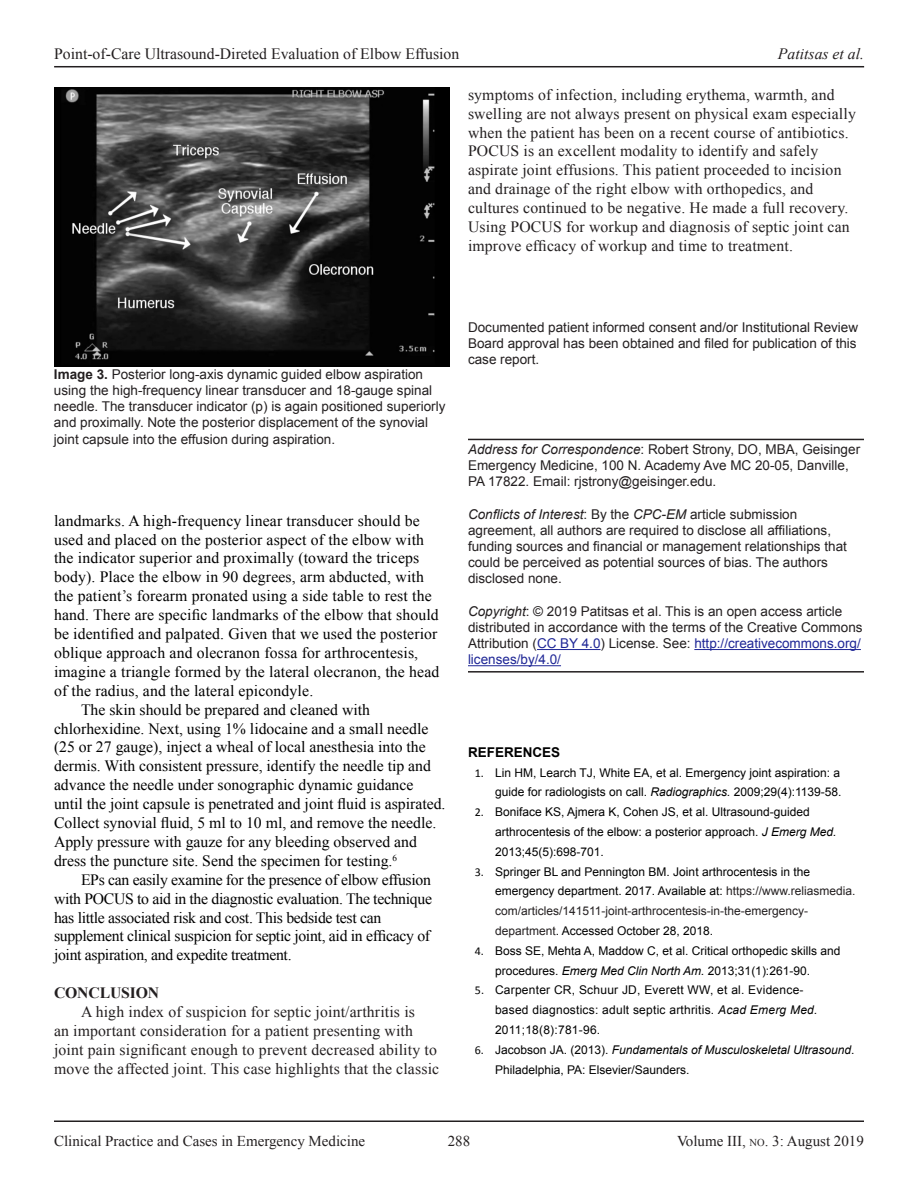
<style>
.page{position:relative;width:918px;height:1188px;background:#fff}
.page>*{position:absolute;margin:0;border:0;box-sizing:border-box;transform-origin:0 0}
.Normal__Web{font:15.75px/18.9px "Times New Roman";color:#000}
.No_Spacing{font:15.75px/18.9px "Times New Roman";letter-spacing:.01em;color:#231f20}
.Normal__Web-2{font:15.75px/18.9px "Times New Roman";letter-spacing:-.02em;color:#000}
.t1{font:italic 15.75px "Times New Roman";color:#231f20}
.Normal__Web-3{font:700 15.75px "Times New Roman";letter-spacing:-.01em;color:#231f20}
.t2{font:15px "Times New Roman";color:#231f20}
.t3{font:13.5px/16.2px "Arial";color:#231f20}
.No_Spacing-2{font:700 13.5px "Arial";color:#000}
.t4{font:12px/19.8px "Arial";color:#000}
.t5{font:12px/19.8px "Arial";letter-spacing:.02em;color:#000}
.s1{font-weight:700}
.s2{font-style:italic}
.s3{color:#1f2796}
.s4{font-family:"Calibri"}
.s5{color:#231f20}
.s6{font-size:10.5px}
</style>
<div class="page">
<hr style="left:54px;top:1120px;width:810px;height:2px;background:#231f20">
<hr style="left:54px;top:66px;width:810px;height:1px;background:#231f20">
<img style="left:54px;top:88px;width:396px;height:279px">
<hr style="left:468px;top:439px;width:396px;height:1px;background:#231f20">
<hr style="left:537px;top:649px;width:64px;height:1px;background:#1f2796">
<hr style="left:694px;top:649px;width:167px;height:1px;background:#1f2796">
<hr style="left:468px;top:671px;width:396px;height:2px;background:#231f20">
<hr style="left:468px;top:665px;width:93px;height:1px;background:#1f2796">
<p class="No_Spacing" style="left:54px;top:44px;width:407px">Point-of-Care Ultrasound-Direted Evaluation of Elbow Effusion</p>
<p class="t1" style="left:778px;top:43px;width:88px">Patitsas et al.</p>
<p class="No_Spacing" style="left:468px;top:85px;width:389px">symptoms of infection, including erythema, warmth, and swelling are not always present on physical exam especially when the patient has been on a recent course of antibiotics.<br>POCUS is an excellent modality to identify and safely aspirate joint effusions. This patient proceeded to incision and drainage of the right elbow with orthopedics, and cultures continued to be negative. He made a full recovery.<br>Using POCUS for workup and diagnosis of septic joint can improve efficacy of workup and time to treatment.</p>
<p class="t3" style="left:54px;top:366px;width:393px"><span class="s1">Image 3.</span> Posterior long-axis dynamic guided elbow aspiration using the high-frequency linear transducer and 18-gauge spinal needle. The transducer indicator (p) is again positioned superiorly and proximally. Note the posterior displacement of the synovial joint capsule into the effusion during aspiration.</p>
<p class="Normal__Web" style="left:54px;top:511px;width:387px">landmarks. A high-frequency linear transducer should be used and placed on the posterior aspect of the elbow with the indicator superior and proximally (toward the triceps body). Place the elbow in 90 degrees, arm abducted, with the patient’s forearm pronated using a side table to rest the hand. There are specific landmarks of the elbow that should be identified and palpated. Given that we used the posterior oblique approach and olecranon fossa for arthrocentesis, imagine a triangle formed by the lateral olecranon, the head of the radius, and the lateral epicondyle.</p>
<p class="Normal__Web" style="left:54px;top:700px;width:393px;text-indent:27px">The skin should be prepared and cleaned with chlorhexidine. Next, using 1% lidocaine and a small needle (25 or 27 gauge), inject a wheal of local anesthesia into the dermis. With consistent pressure, identify the needle tip and advance the needle under sonographic dynamic guidance until the joint capsule is penetrated and joint fluid is aspirated.<br>Collect synovial fluid, 5 ml to 10 ml, and remove the needle.<br>Apply pressure with gauze for any bleeding observed and dress the puncture site. Send the specimen for testing.<sup>6</sup></p>
<p class="Normal__Web-2" style="left:54px;top:870px;width:380px;text-indent:27px">EPs can easily examine for the presence of elbow effusion with POCUS to aid in the diagnostic evaluation. The technique has little associated risk and cost. This bedside test can supplement clinical suspicion for septic joint, aid in efficacy of joint aspiration, and expedite treatment.</p>
<p class="Normal__Web-3" style="left:54px;top:982px;width:107px">CONCLUSION</p>
<p class="No_Spacing" style="left:54px;top:1002px;width:387px;text-indent:27px">A high index of suspicion for septic joint/arthritis is<br>an important consideration for a patient presenting with joint pain significant enough to prevent decreased ability to move the affected joint. This case highlights that the classic</p>
<p class="t3" style="left:468px;top:319px;width:392px;text-align:justify">Documented patient informed consent and/or Institutional Review Board approval has been obtained and filed for publication of this case report.</p>
<p class="t3" style="left:468px;top:441px;width:394px"><span class="s2">Address for Correspondence</span>: Robert Strony, DO, MBA, Geisinger<br>Emergency Medicine, 100 N. Academy Ave MC 20-05, Danville,<br>PA 17822. Email: rjstrony@geisinger.edu.</p>
<p class="t3" style="left:468px;top:506px;width:380px"><span class="s2">Conflicts of Interest</span>: By the <span class="s2">CPC-EM</span> article submission agreement, all authors are required to disclose all affiliations, funding sources and financial or management relationships that could be perceived as potential sources of bias. The authors disclosed none.</p>
<p class="t3" style="left:468px;top:603px;width:396px"><span class="s2">Copyright</span>: © 2019 Patitsas et al. This is an open access article distributed in accordance with the terms of the Creative Commons Attribution (<span class="s3">CC BY 4.0</span>) License. See: <span class="s3">http://creativecommons.org/ licenses/by/4.0/</span></p>
<p class="No_Spacing-2" style="left:468px;top:743px;width:94px">REFERENCES</p>
<p class="t4" style="left:475px;top:763px;width:368px;text-align:right"><span class="s4">1.</span> Lin HM, Learch TJ, White EA, et al. Emergency joint aspiration: a guide for radiologists on call. <span class="s2">Radiographics.</span> 2009;29(4):1139-58.</p>
<p class="t4" style="left:495px;top:802px;width:343px;text-indent:-20px"><span class="s4">2.</span> Boniface KS, Ajmera K, Cohen JS, et al. Ultrasound-guided arthrocentesis of the elbow: a posterior approach. <span class="s2">J Emerg Med.<br></span>2013;45(5):698-701.</p>
<p class="t4" style="left:495px;top:862px;width:362px;text-indent:-20px"><span class="s4">3.</span> Springer BL and Pennington BM. Joint arthrocentesis in the emergency department. 2017. Available at: <span class="s5">https://www.reliasmedia. com/articles/141511-joint-arthrocentesis-in-the-emergency&shy;department</span>. Accessed October 28, 2018.</p>
<p class="t4" style="left:495px;top:941px;width:347px;text-indent:-20px"><span class="s4">4.</span> Boss SE, Mehta A, Maddow C, et al. Critical orthopedic skills and procedures. <span class="s2">Emerg Med Clin North Am.</span> 2013;31(1):261-90.</p>
<p class="t5" style="left:495px;top:980px;width:324px;text-indent:-20px"><span class="s4">5.</span> Carpenter CR, Schuur JD, Everett WW, et al. Evidence&shy;based diagnostics: adult septic arthritis. <span class="s2">Acad Emerg Med.<br></span>2011;18(8):781-96.</p>
<p class="t4" style="left:495px;top:1040px;width:361px;text-indent:-20px"><span class="s4">6.</span> Jacobson JA. (2013). <span class="s2">Fundamentals of Musculoskeletal Ultrasound</span>.<br>Philadelphia, PA: Elsevier/Saunders.</p>
<p class="t2" style="left:54px;top:1131px;width:313px">Clinical Practice and Cases in Emergency Medicine</p>
<p class="t2" style="left:448px;top:1131px;width:24px">288</p>
<p class="t2" style="left:677px;top:1131px;width:188px">Volume III, <span class="s6">no</span>. 3: August 2019</p>
</div>
